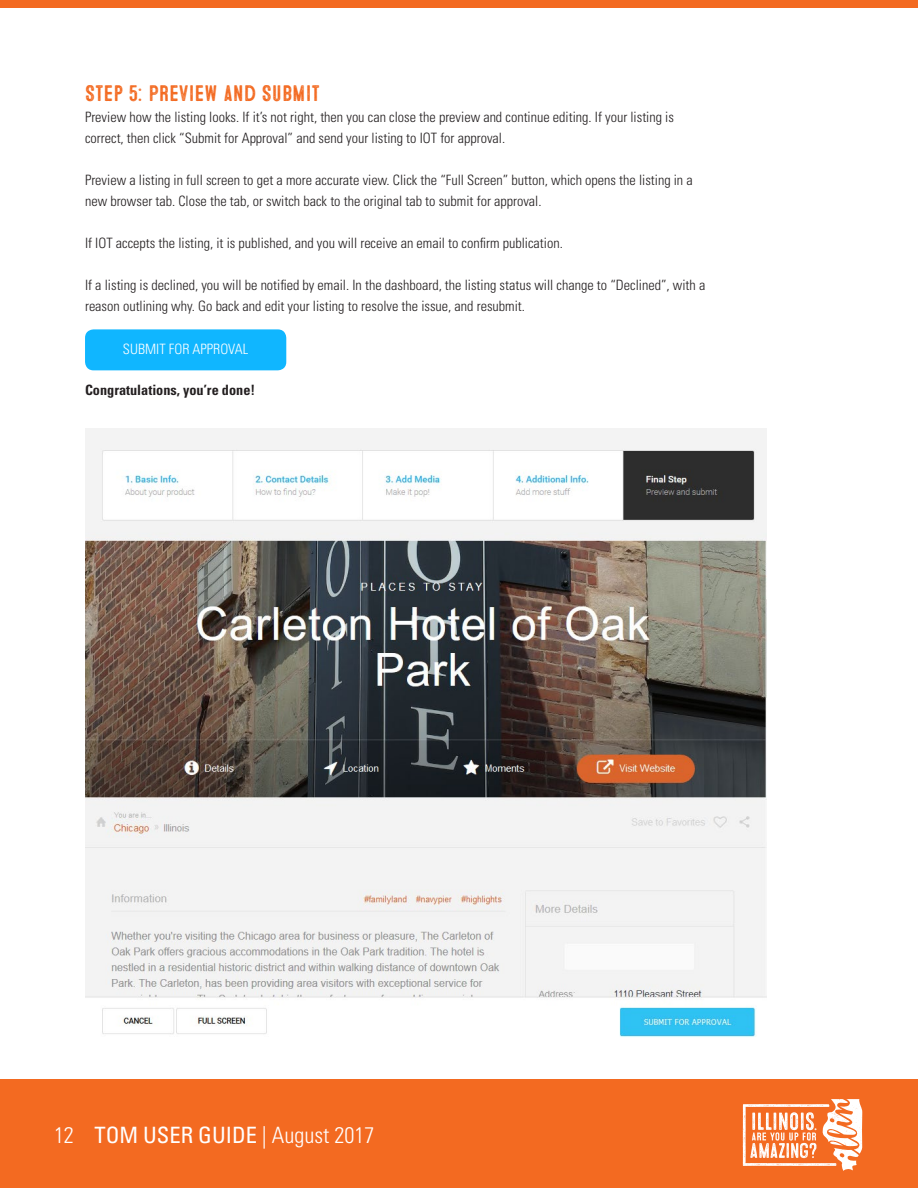
<style>
.page{position:relative;width:918px;height:1188px;background:#fff}
.page>*{position:absolute;margin:0;border:0;box-sizing:border-box;transform-origin:0 0}
.t1{font:condensed 22.5px "Univers";color:#fff}
.Subhead_-_microbrew{font:22.5px "Microbrew Three";color:#f36a21}
.t2{font:300 condensed 22.5px "Univers";color:#fff}
.Body_-_univers{font:300 condensed 14.25px/21px "Univers";color:#231f20}
.Body_-_univers-2{font:700 condensed 14.25px "Univers";color:#231f20}
.Body_-_univers-3{font:300 condensed 14.25px "Univers";color:#fff}
.s1{font-weight:300}
</style>
<div class="page">
<div style="left:0;top:1079px;width:918px;height:109px;background:#f36a21"></div>
<svg style="left:743px;top:1099px;width:119px;height:72px"></svg>
<img style="left:85px;top:428px;width:681px;height:609px">
<div style="left:85px;top:329px;width:201px;height:41px;background:#10b6ff;border-radius:9px"></div>
<div style="left:0;top:0;width:918px;height:8px;background:#f36a21"></div>
<p class="Subhead_-_microbrew" style="left:85px;top:80px;width:237px">STEP 5: PREVIEW AND SUBMIT</p>
<p class="Body_-_univers" style="left:85px;top:106px;width:590px">Preview how the listing looks. If it’s not right, then you can close the preview and continue editing. If your listing is correct, then click “Submit for Approval” and send your listing to IOT for approval.</p>
<p class="Body_-_univers" style="left:85px;top:169px;width:609px">Preview a listing in full screen to get a more accurate view. Click the “Full Screen” button, which opens the listing in a new browser tab. Close the tab, or switch back to the original tab to submit for approval.</p>
<p class="Body_-_univers" style="left:85px;top:232px;width:479px">If IOT accepts the listing, it is published, and you will receive an email to confirm publication.</p>
<p class="Body_-_univers" style="left:85px;top:274px;width:622px">If a listing is declined, you will be notified by email. In the dashboard, the listing status will change to “Declined”, with a reason outlining why. Go back and edit your listing to resolve the issue, and resubmit.</p>
<p class="Body_-_univers-3" style="left:123px;top:340px;width:127px">SUBMIT FOR APPROVAL</p>
<p class="Body_-_univers-2" style="left:85px;top:381px;width:172px">Congratulations, you’re done!</p>
<h1 class="t2" style="left:54px;top:1121px;width:21px">12</h1>
<h1 class="t1" style="left:95px;top:1121px;width:281px">TOM USER GUIDE <span class="s1">| August 2017</span></h1>
</div>
